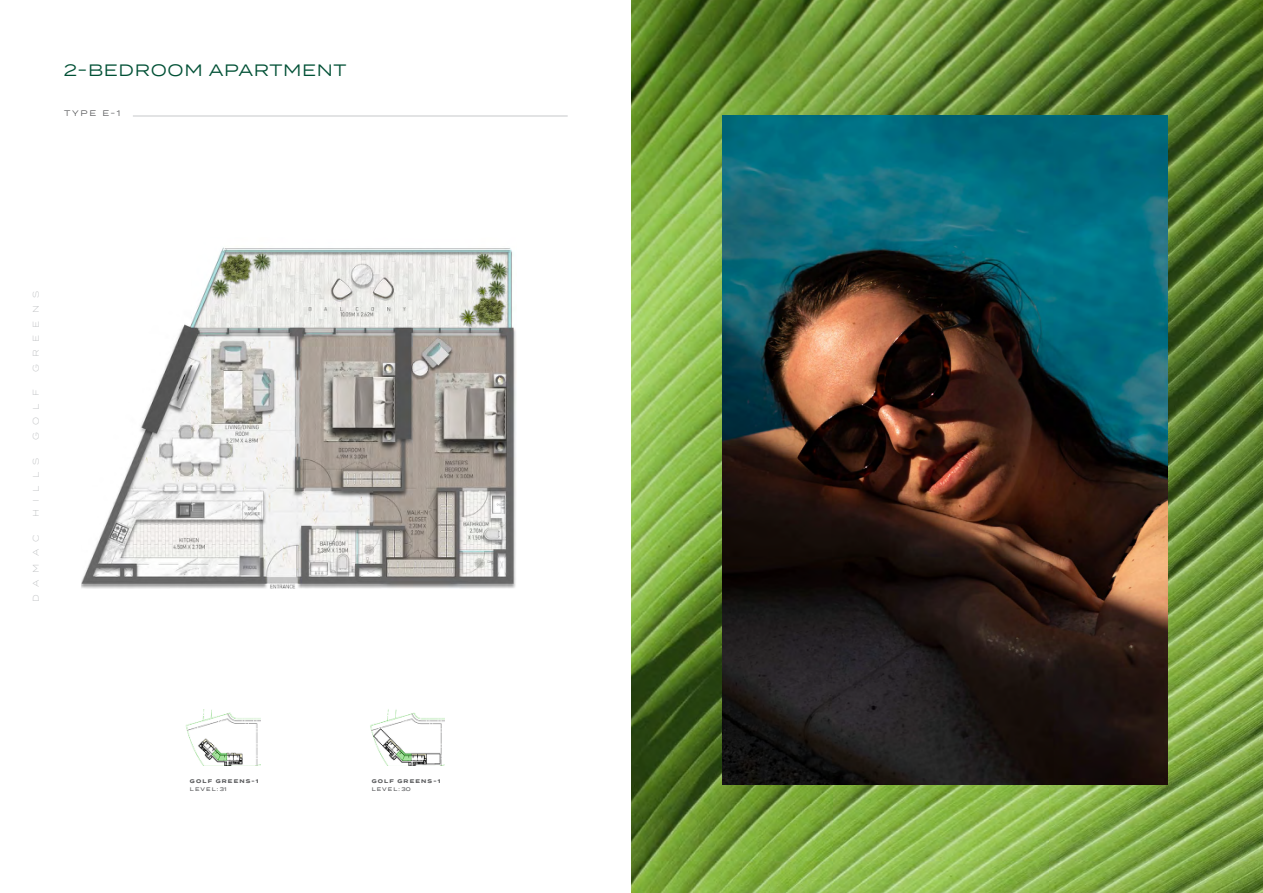
<style>
.page{position:relative;width:1263px;height:893px;background:#fff}
.page>*{position:absolute;margin:0;border:0;box-sizing:border-box;transform-origin:0 0}
.t1{font:16.5px "Termina";letter-spacing:.04em;color:#005035}
.t2{font:300 8.25px "Termina";letter-spacing:.89em;color:#bcbec0}
.t3{font:8.02px "Termina";color:#58595b}
.t4{font:700 5.25px "Termina";letter-spacing:.22em;color:#58595b}
.t5{font:500 5.25px "Termina";letter-spacing:.2em;color:#58595b}
</style>
<div class="page">
<img style="left:82px;top:247px;width:434px;height:341px">
<hr style="left:133px;top:116px;width:435px;height:1px;background:#c7c8ca">
<img style="left:185px;top:709px;width:76px;height:56px">
<img style="left:370px;top:709px;width:75px;height:56px">
<img style="left:631px;top:0;width:632px;height:893px">
<img style="left:722px;top:116px;width:445px;height:669px">
<h1 class="t1" style="left:64px;top:59px;width:284px">2-BEDROOM APARTMENT</h1>
<h3 class="t3" style="left:64px;top:107px;width:58px">TYPE E-1</h3>
<h2 class="t2" style="left:30px;top:372px;width:83px;rotate:-90deg">GREENS</h2>
<h2 class="t2" style="left:30px;top:440px;width:52px;rotate:-90deg">GOLF</h2>
<h2 class="t2" style="left:30px;top:517px;width:61px;rotate:-90deg">HILLS</h2>
<h2 class="t2" style="left:30px;top:602px;width:69px;rotate:-90deg">DAMAC</h2>
<p class="t4" style="left:190px;top:777px;width:70px">GOLF GREENS-1</p>
<p class="t5" style="left:190px;top:785px;width:38px">LEVEL: 31</p>
<p class="t4" style="left:372px;top:777px;width:70px">GOLF GREENS-1</p>
<p class="t5" style="left:372px;top:785px;width:41px">LEVEL: 30</p>
</div>
